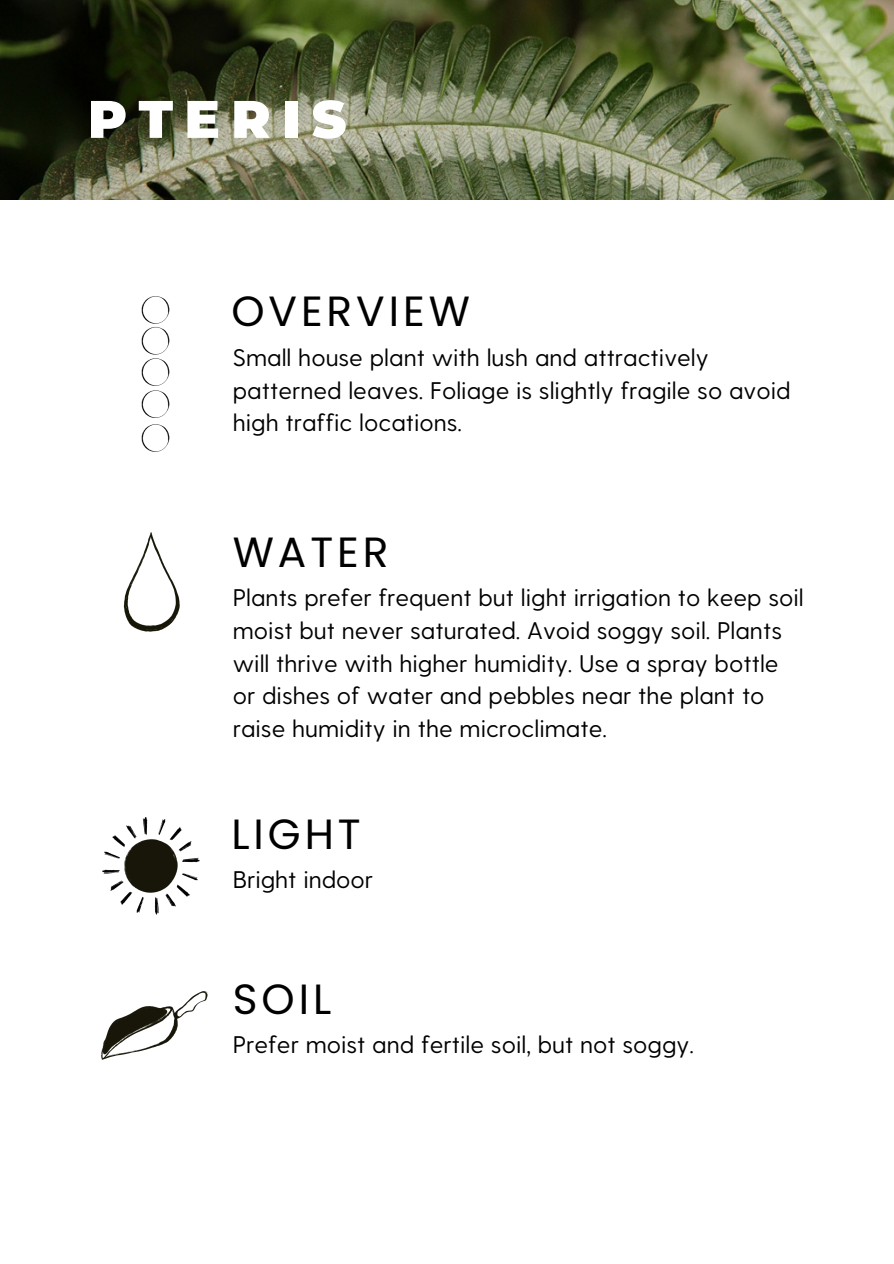
<style>
.page{position:relative;width:894px;height:1264px;background:#fff}
.page>*{position:absolute;margin:0;border:0;box-sizing:border-box;transform-origin:0 0}
.t1{font:900 52.8px "Montserrat";letter-spacing:.215em;color:#fff}
.t2{font:42.15px "Poppins";letter-spacing:.095em;color:#000}
.t3{font:24px/32.7px "Greycliff CF";color:#000}
</style>
<div class="page">
<img style="left:102px;top:817px;width:98px;height:98px">
<img style="left:101px;top:991px;width:107px;height:69px">
<img style="left:123px;top:532px;width:57px;height:100px">
<img style="left:141px;top:296px;width:29px;height:156px">
<img style="left:0;top:0;width:893px;height:199px">
<p class="t1" style="left:88px;top:87px;width:260px">PTERIS</p>
<p class="t2" style="left:231px;top:281px;width:240px">OVERVIEW</p>
<p class="t3" style="left:233px;top:340px;width:559px">Small house plant with lush and attractively patterned leaves. Foliage is slightly fragile so avoid high traffic locations.</p>
<p class="t2" style="left:233px;top:522px;width:157px">WATER</p>
<p class="t3" style="left:233px;top:580px;width:572px">Plants prefer frequent but light irrigation to keep soil moist but never saturated. Avoid soggy soil. Plants will thrive with higher humidity. Use a spray bottle or dishes of water and pebbles near the plant to raise humidity in the microclimate.</p>
<p class="t2" style="left:231px;top:804px;width:131px">LIGHT</p>
<p class="t3" style="left:233px;top:862px;width:142px">Bright indoor</p>
<p class="t2" style="left:233px;top:969px;width:100px">SOIL</p>
<p class="t3" style="left:233px;top:1027px;width:462px">Prefer moist and fertile soil, but not soggy.</p>
</div>
